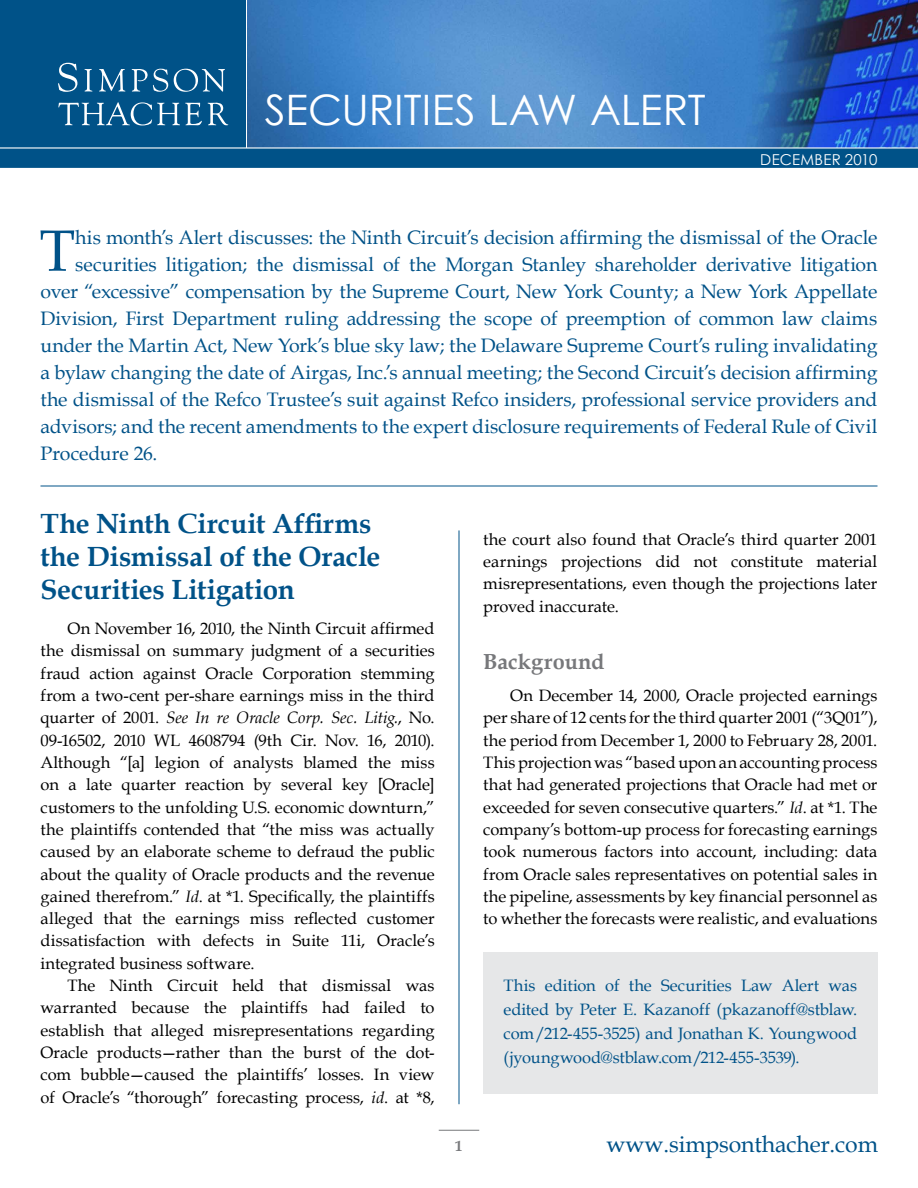
<style>
.page{position:relative;width:918px;height:1188px;background:#fff}
.page>*{position:absolute;margin:0;border:0;box-sizing:border-box;transform-origin:0 0}
.t1{font:58.2px "Book Antiqua";color:#005288}
.t2{font:42px "Century Gothic";color:#fff}
.t3{font:700 27.75px/33px "Book Antiqua";color:#005288}
.t4{font:22.95px "Book Antiqua";letter-spacing:-.005em;color:#005288}
.t5{font:700 21.75px "Book Antiqua";color:#77787b}
.t6{font:19.5px "Book Antiqua";color:#005288}
.t7{font:16.5px/22.4px "Book Antiqua";color:#000;text-align:justify}
.t8{font:16.5px/24px "Book Antiqua";letter-spacing:-.015em;color:#005288;text-align:justify}
.t9{font:15px "Century Gothic";letter-spacing:.015em;color:#fff}
.t10{font:700 15px "Book Antiqua";color:#77787b}
.s1{font-style:italic}
</style>
<div class="page">
<img style="left:247px;top:0;width:671px;height:147px">
<div style="left:0;top:0;width:246px;height:148px;background:#005288"></div>
<svg style="left:0;top:147px;width:918px;height:21px"></svg>
<svg style="left:58px;top:63px;width:19px;height:29px"></svg>
<svg style="left:84px;top:69px;width:8px;height:23px"></svg>
<svg style="left:99px;top:69px;width:26px;height:23px"></svg>
<svg style="left:174px;top:69px;width:51px;height:23px"></svg>
<svg style="left:132px;top:69px;width:36px;height:23px"></svg>
<svg style="left:58px;top:102px;width:144px;height:23px"></svg>
<svg style="left:208px;top:102px;width:20px;height:23px"></svg>
<hr style="left:459px;top:530px;width:1px;height:574px;background:#005288">
<hr style="left:40px;top:486px;width:838px;height:1px;background:#005288">
<hr style="left:439px;top:1130px;width:40px;height:1px;background:#77787b">
<div style="left:483px;top:952px;width:395px;height:142px;background:#e6e7e8"></div>
<h2 class="t2" style="left:265px;top:81px;width:443px">SECURITIES LAW ALERT</h2>
<p class="t9" style="left:760px;top:149px;width:119px">DECEMBER 2010</p>
<h1 class="t1" style="left:40px;top:210px;width:37px">T</h1>
<p class="t6" style="left:75px;top:223px;width:804px">his month’s Alert discusses: the Ninth Circuit’s decision affirming the dismissal of the Oracle</p>
<p class="t6" style="left:75px;top:250px;width:804px">securities litigation; the dismissal of the Morgan Stanley shareholder derivative litigation</p>
<p class="t6" style="left:41px;top:277px;width:838px">over “excessive” compensation by the Supreme Court, New York County; a New York Appellate</p>
<p class="t6" style="left:41px;top:304px;width:838px">Division, First Department ruling addressing the scope of preemption of common law claims</p>
<p class="t6" style="left:41px;top:332px;width:839px">under the Martin Act, New York’s blue sky law; the Delaware Supreme Court’s ruling invalidating</p>
<p class="t6" style="left:41px;top:359px;width:839px">a bylaw changing the date of Airgas, Inc.’s annual meeting; the Second Circuit’s decision affirming</p>
<p class="t6" style="left:41px;top:386px;width:838px">the dismissal of the Refco Trustee’s suit against Refco insiders, professional service providers and</p>
<p class="t6" style="left:41px;top:413px;width:838px">advisors; and the recent amendments to the expert disclosure requirements of Federal Rule of Civil</p>
<p class="t6" style="left:41px;top:440px;width:118px">Procedure 26.</p>
<h3 class="t3" style="left:40px;top:507px;width:341px">The Ninth Circuit Affirms the Dismissal of the Oracle<br>Securities Litigation</h3>
<p class="t7" style="left:40px;top:617px;width:396px;text-indent:27px">On November 16, 2010, the Ninth Circuit affirmed the dismissal on summary judgment of a securities fraud action against Oracle Corporation stemming from a two-cent per-share earnings miss in the third quarter of 2001. <span class="s1">See In re Oracle Corp. Sec. Litig.</span>, No.<br>09-16502, 2010 WL 4608794 (9th Cir. Nov. 16, 2010).<br>Although “[a] legion of analysts blamed the miss on a late quarter reaction by several key [Oracle] customers to the unfolding U.S. economic downturn,” the plaintiffs contended that “the miss was actually caused by an elaborate scheme to defraud the public about the quality of Oracle products and the revenue gained therefrom.” <span class="s1">Id</span>. at *1. Specifically, the plaintiffs alleged that the earnings miss reflected customer dissatisfaction with defects in Suite 11i, Oracle’s integrated business software.</p>
<p class="t7" style="left:40px;top:974px;width:396px;text-indent:27px">The Ninth Circuit held that dismissal was warranted because the plaintiffs had failed to establish that alleged misrepresentations regarding Oracle products—rather than the burst of the dot&shy;com bubble—caused the plaintiffs’ losses. In view of Oracle’s “thorough” forecasting process, <span class="s1">id</span>. at *8,</p>
<p class="t10" style="left:455px;top:1136px;width:9px">1</p>
<p class="t7" style="left:483px;top:528px;width:396px">the court also found that Oracle’s third quarter 2001 earnings projections did not constitute material misrepresentations, even though the projections later proved inaccurate.</p>
<h3 class="t5" style="left:483px;top:646px;width:123px">Background</h3>
<p class="t7" style="left:483px;top:684px;width:396px;text-indent:27px">On December 14, 2000, Oracle projected earnings per share of 12 cents for the third quarter 2001 (“3Q01”), the period from December 1, 2000 to February 28, 2001.<br>This projection was “based upon an accounting process that had generated projections that Oracle had met or exceeded for seven consecutive quarters.” <span class="s1">Id</span>. at *1. The company’s bottom-up process for forecasting earnings took numerous factors into account, including: data from Oracle sales representatives on potential sales in the pipeline, assessments by key financial personnel as to whether the forecasts were realistic, and evaluations</p>
<p class="t8" style="left:504px;top:973px;width:355px">This edition of the Securities Law Alert was edited by Peter E. Kazanoff (pkazanoff@stblaw. com / 212-455-3525) and Jonathan K. Youngwood (jyoungwood@stblaw.com / 212-455-3539).</p>
<h3 class="t4" style="left:607px;top:1128px;width:273px">www.simpsonthacher.com</h3>
</div>
